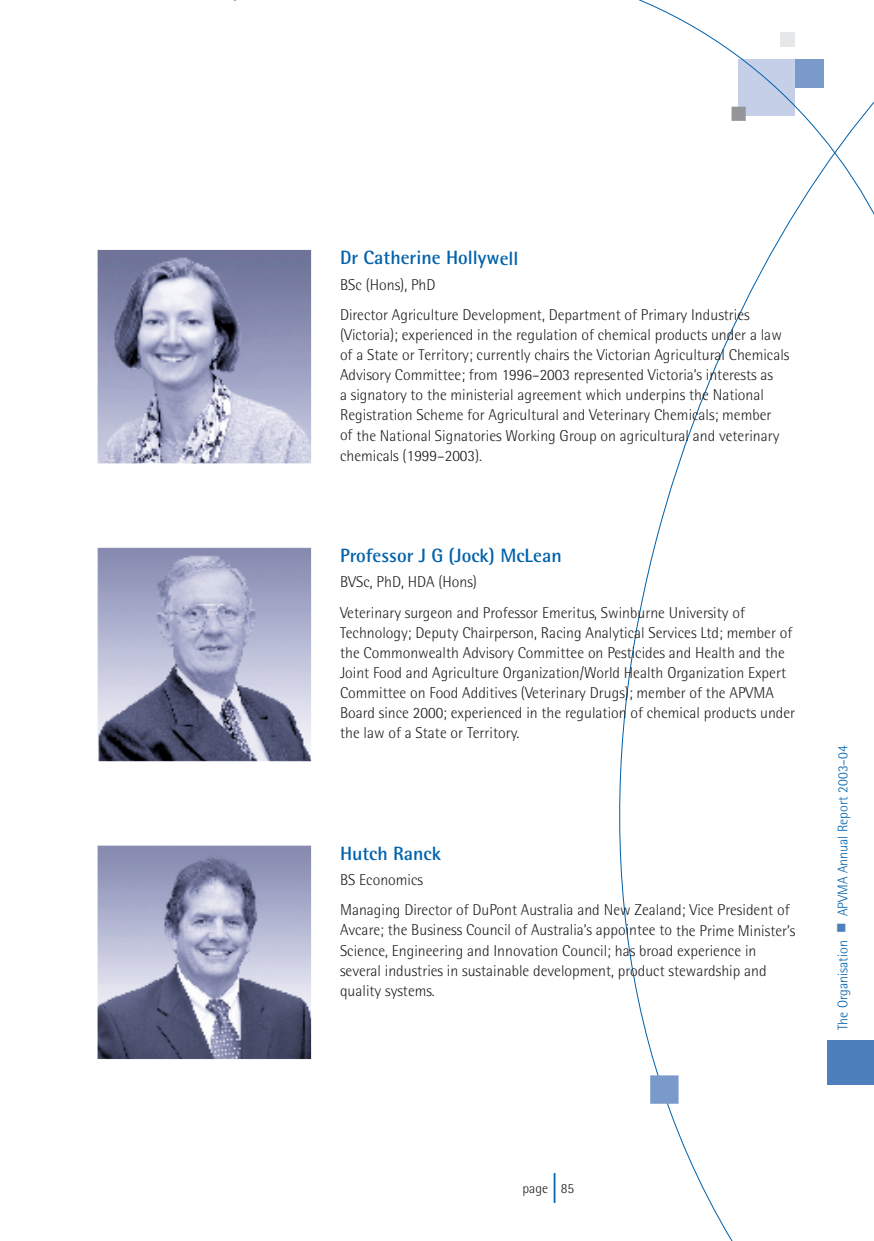
<style>
.page{position:relative;width:874px;height:1241px;background:#fff}
.page>*{position:absolute;margin:0;border:0;box-sizing:border-box;transform-origin:0 0}
.t1{font:700 19.25px "Rotis Semi Sans";color:#0161aa}
.t2{font:300 15.75px/20.1px "Rotis Semi Sans";color:#231f20}
.t3{font:300 14px "Rotis Semi Sans";color:#0161aa}
.t4{font:300 14px "Rotis Semi Sans";color:#231f20}
.s1{color:#4d7fbd}
</style>
<div class="page">
<svg style="left:553px;top:0;width:320px;height:1240px"></svg>
<div style="left:650px;top:1075px;width:28px;height:28px;background:#7b9acc"></div>
<img style="left:97px;top:250px;width:214px;height:213px">
<img style="left:97px;top:547px;width:214px;height:214px">
<img style="left:97px;top:845px;width:214px;height:213px">
<p class="t1" style="left:340px;top:246px;width:180px">Dr Catherine Hollywell</p>
<p class="t2" style="left:340px;top:269px;width:411px;line-height:30.1px">BSc (Hons), PhD<br>Director Agriculture Development, Department of Primary Industries</p>
<p class="t2" style="left:340px;top:324px;width:450px">(Victoria); experienced in the regulation of chemical products under a law of a State or Territory; currently chairs the Victorian Agricultural Chemicals Advisory Committee; from 1996–2003 represented Victoria’s interests as<br>a signatory to the ministerial agreement which underpins the National Registration Scheme for Agricultural and Veterinary Chemicals; member<br>of the National Signatories Working Group on agricultural and veterinary chemicals (1999–2003).</p>
<p class="t1" style="left:340px;top:544px;width:223px">Professor J G (Jock) McLean</p>
<p class="t2" style="left:340px;top:567px;width:406px;line-height:30.1px">BVSc, PhD, HDA (Hons)<br>Veterinary surgeon and Professor Emeritus, Swinburne University of</p>
<p class="t2" style="left:340px;top:622px;width:456px">Technology; Deputy Chairperson, Racing Analytical Services Ltd; member of the Commonwealth Advisory Committee on Pesticides and Health and the Joint Food and Agriculture Organization/World Health Organization Expert Committee on Food Additives (Veterinary Drugs); member of the APVMA Board since 2000; experienced in the regulation of chemical products under the law of a State or Territory.</p>
<p class="t1" style="left:340px;top:841px;width:102px">Hutch Ranck</p>
<p class="t2" style="left:340px;top:864px;width:451px;line-height:30.1px">BS Economics<br>Managing Director of DuPont Australia and New Zealand; Vice President of</p>
<p class="t2" style="left:340px;top:919px;width:456px">Avcare; the Business Council of Australia’s appointee to the Prime Minister’s Science, Engineering and Innovation Council; has broad experience in several industries in sustainable development, product stewardship and quality systems.</p>
<p class="t3" style="left:834px;top:1029px;width:286px;rotate:-90deg">The Organisation <span class="s1">■</span> APVMA Annual Report 2003–04</p>
<p class="t4" style="left:522px;top:1180px;width:53px">page 85</p>
</div>
